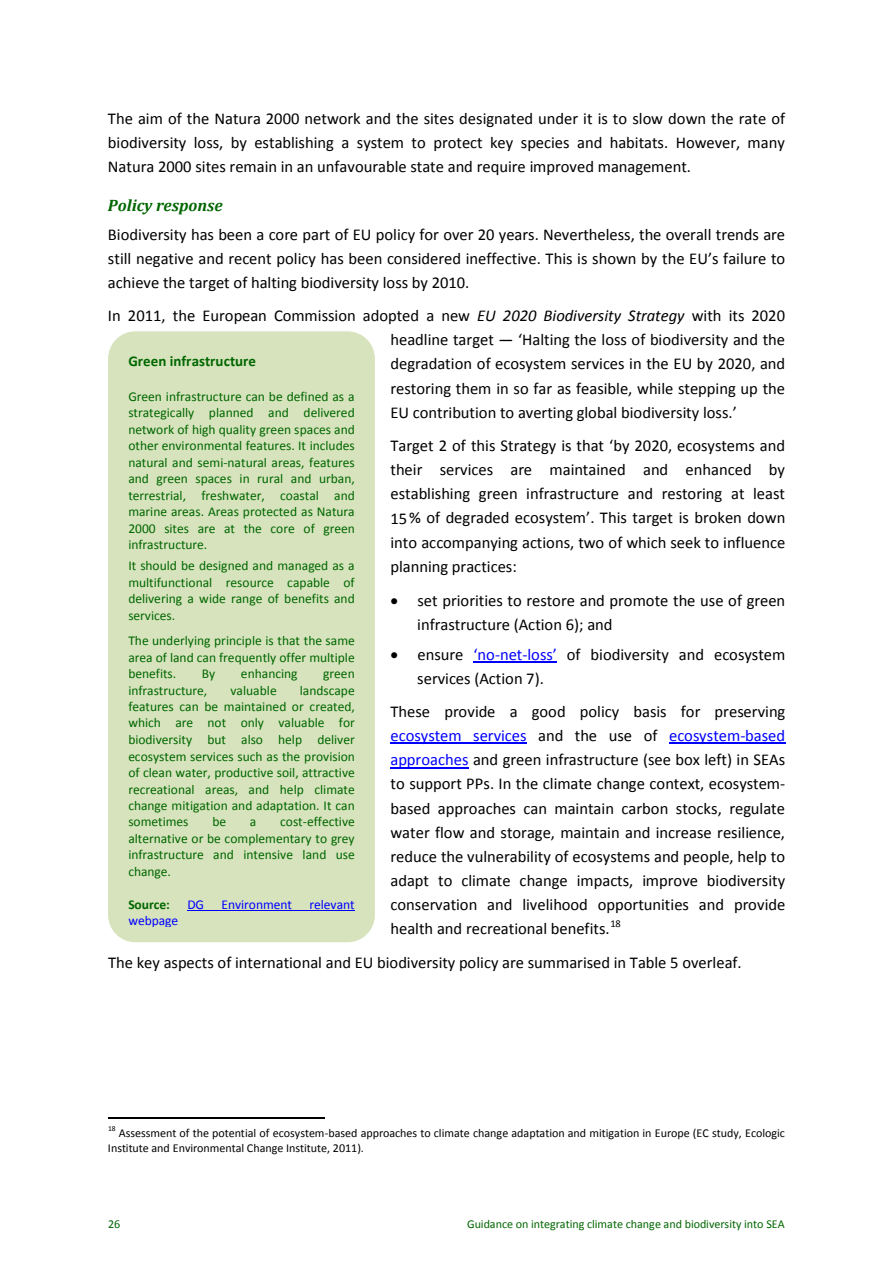
<style>
.page{position:relative;width:893px;height:1263px;background:#fff}
.page>*{position:absolute;margin:0;border:0;box-sizing:border-box;transform-origin:0 0}
.t1{font:16.5px/24.2px "Calibri";color:#000;text-align:justify}
.t2{font:italic 700 16.5px "Cambria";color:#060}
.t3{font:700 15px "Calibri";letter-spacing:.005em;color:#060}
.t4{font:13.5px/16.5px "Calibri";color:#060;text-align:justify}
.t5{font:13.5px "Calibri";color:#00f}
.t6{font:700 13.5px "Calibri";letter-spacing:-.005em;color:#060}
.t7{font:12px/14.7px "Calibri";letter-spacing:-.005em;color:#000}
.t8{font:12px "Calibri";letter-spacing:-.005em;color:#060}
.t9{font:10.5px "Calibri";color:#000}
.t10{font:7.5px "Calibri";color:#000}
.s1{font-style:italic}
.s2{color:#00f}
</style>
<div class="page">
<hr style="left:473px;top:661px;width:84px;height:1px;background:#00f">
<hr style="left:390px;top:743px;width:137px;height:1px;background:#00f">
<hr style="left:669px;top:743px;width:116px;height:1px;background:#00f">
<hr style="left:390px;top:767px;width:79px;height:1px;background:#00f">
<hr style="left:108px;top:1117px;width:216px;height:1px;background:#000">
<div style="left:107px;top:330px;width:269px;height:613px;background:#d6e3bc;border:1px solid #fff;border-radius:28px"></div>
<hr style="left:187px;top:910px;width:168px;height:1px;background:#00f">
<p class="t1" style="left:108px;top:106px;width:679px">The aim of the Natura 2000 network and the sites designated under it is to slow down the rate of biodiversity loss, by establishing a system to protect key species and habitats. However, many Natura 2000 sites remain in an unfavourable state and require improved management.</p>
<h4 class="t2" style="left:108px;top:194px;width:116px">Policy response</h4>
<p class="t1" style="left:108px;top:222px;width:679px">Biodiversity has been a core part of EU policy for over 20 years. Nevertheless, the overall trends are still negative and recent policy has been considered ineffective. This is shown by the EU’s failure to achieve the target of halting biodiversity loss by 2010.</p>
<p class="t1" style="left:390px;top:303px;width:396px;text-indent:-282px">In 2011, the European Commission adopted a new <span class="s1">EU 2020 Biodiversity Strategy</span> with its 2020 headline target — ‘Halting the loss of biodiversity and the degradation of ecosystem services in the EU by 2020, and restoring them in so far as feasible, while stepping up the EU contribution to averting global biodiversity loss.’</p>
<p class="t1" style="left:390px;top:433px;width:396px">Target 2 of this Strategy is that ‘by 2020, ecosystems and their services are maintained and enhanced by establishing green infrastructure and restoring at least 15% of degraded ecosystem’. This target is broken down into accompanying actions, two of which seek to influence planning practices:</p>
<p class="t1" style="left:417px;top:588px;width:369px;text-indent:-27px">• set priorities to restore and promote the use of green infrastructure (Action 6); and</p>
<p class="t1" style="left:417px;top:642px;width:370px;text-indent:-27px">• ensure <span class="s2">‘no-net-loss’</span> of biodiversity and ecosystem services (Action 7).</p>
<p class="t1" style="left:390px;top:699px;width:397px">These provide a good policy basis for preserving <span class="s2">ecosystem services</span> and the use of <span class="s2">ecosystem-based approaches</span> and green infrastructure (see box left) in SEAs to support PPs. In the climate change context, ecosystem&shy;based approaches can maintain carbon stocks, regulate water flow and storage, maintain and increase resilience, reduce the vulnerability of ecosystems and people, help to adapt to climate change impacts, improve biodiversity conservation and livelihood opportunities and provide health and recreational benefits.</p>
<p class="t3" style="left:128px;top:351px;width:129px">Green infrastructure</p>
<p class="t4" style="left:128px;top:388px;width:228px">Green infrastructure can be defined as a strategically planned and delivered network of high quality green spaces and other environmental features. It includes natural and semi-natural areas, features and green spaces in rural and urban, terrestrial, freshwater, coastal and marine areas. Areas protected as Natura 2000 sites are at the core of green infrastructure.</p>
<p class="t4" style="left:128px;top:557px;width:228px">It should be designed and managed as a multifunctional resource capable of delivering a wide range of benefits and services.</p>
<p class="t4" style="left:128px;top:632px;width:228px">The underlying principle is that the same area of land can frequently offer multiple benefits.</p>
<p class="t4" style="left:202px;top:665px;width:15px">By</p>
<p class="t4" style="left:241px;top:665px;width:58px">enhancing</p>
<p class="t4" style="left:323px;top:665px;width:33px">green</p>
<p class="t4" style="left:128px;top:682px;width:80px">infrastructure,</p>
<p class="t4" style="left:230px;top:682px;width:48px">valuable</p>
<p class="t4" style="left:128px;top:682px;width:228px;text-indent:171px">landscape features can be maintained or created, which are not only valuable for biodiversity but also help deliver ecosystem services such as the provision of clean water, productive soil, attractive recreational areas, and help climate change mitigation and adaptation. It can sometimes</p>
<p class="t4" style="left:128px;top:814px;width:228px;text-indent:152px">cost-effective alternative or be complementary to grey infrastructure and intensive land use change.</p>
<p class="t6" style="left:128px;top:896px;width:43px">Source:</p>
<p class="t5" style="left:187px;top:896px;width:18px">DG</p>
<p class="t5" style="left:221px;top:896px;width:72px">Environment</p>
<p class="t5" style="left:310px;top:896px;width:47px">relevant</p>
<p class="t5" style="left:128px;top:912px;width:51px">webpage</p>
<p class="t4" style="left:212px;top:814px;width:15px">be</p>
<p class="t4" style="left:250px;top:814px;width:8px">a</p>
<p class="t9" style="left:610px;top:917px;width:12px">18</p>
<p class="t1" style="left:108px;top:950px;width:635px">The key aspects of international and EU biodiversity policy are summarised in Table 5 overleaf.</p>
<p class="t10" style="left:108px;top:1124px;width:9px">18</p>
<p class="t7" style="left:108px;top:1126px;width:679px;text-indent:11px">Assessment of the potential of ecosystem-based approaches to climate change adaptation and mitigation in Europe (EC study, Ecologic<br>Institute and Environmental Change Institute, 2011).</p>
<p class="t8" style="left:108px;top:1216px;width:14px">26</p>
<p class="t8" style="left:467px;top:1216px;width:319px">Guidance on integrating climate change and biodiversity into SEA</p>
</div>
